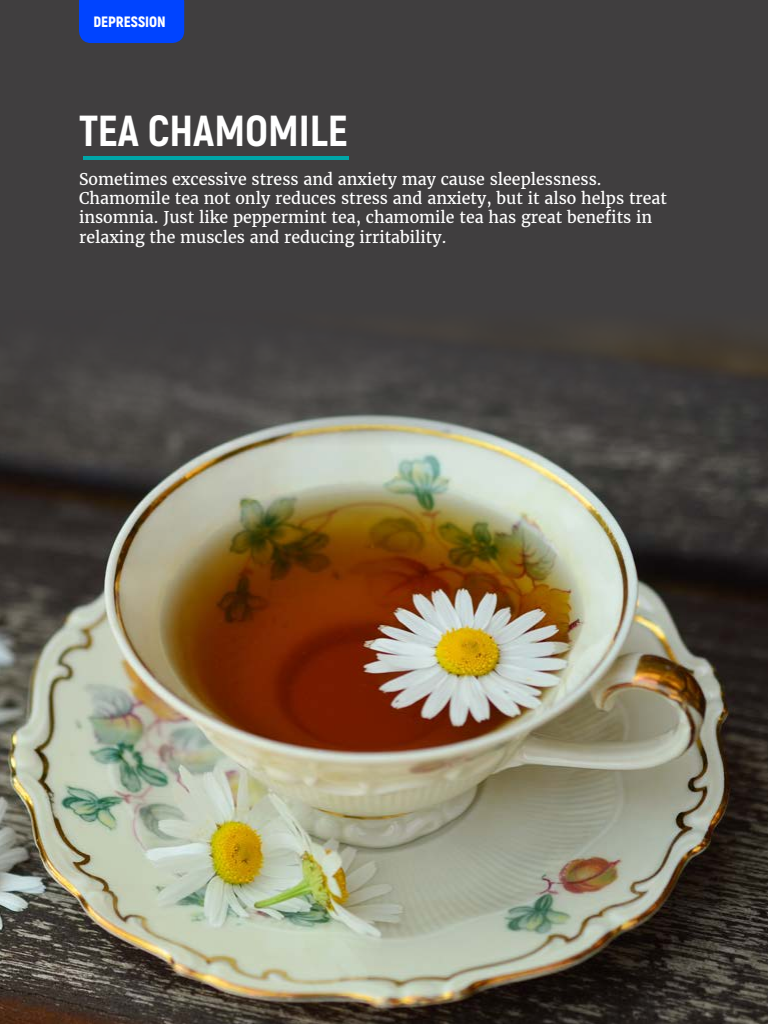
<style>
.page{position:relative;width:768px;height:1024px;background:#fff}
.page>*{position:absolute;margin:0;border:0;box-sizing:border-box;transform-origin:0 0}
.t1{font:800 43.4px "Akrobat";color:#fff}
.t2{font:16px/19.2px "Merriweather";color:#fff}
.t3{font:900 15px "Akrobat";color:#fff}
</style>
<div class="page">
<img style="left:0;top:446px;width:768px;height:578px">
<div style="left:0;top:0;width:768px;height:446px;background:#403e3f"></div>
<div style="left:79px;top:0;width:105px;height:43px;background:#04f"></div>
<svg style="left:83px;top:157px;width:265px;height:3px"></svg>
<p class="t3" style="left:93px;top:12px;width:74px">DEPRESSION</p>
<h1 class="t1" style="left:79px;top:104px;width:271px">TEA CHAMOMILE</h1>
<p class="t2" style="left:79px;top:169px;width:590px">Sometimes excessive stress and anxiety may cause sleeplessness.<br>Chamomile tea not only reduces stress and anxiety, but it also helps treat insomnia. Just like peppermint tea, chamomile tea has great benefits in relaxing the muscles and reducing irritability.</p>
</div>
